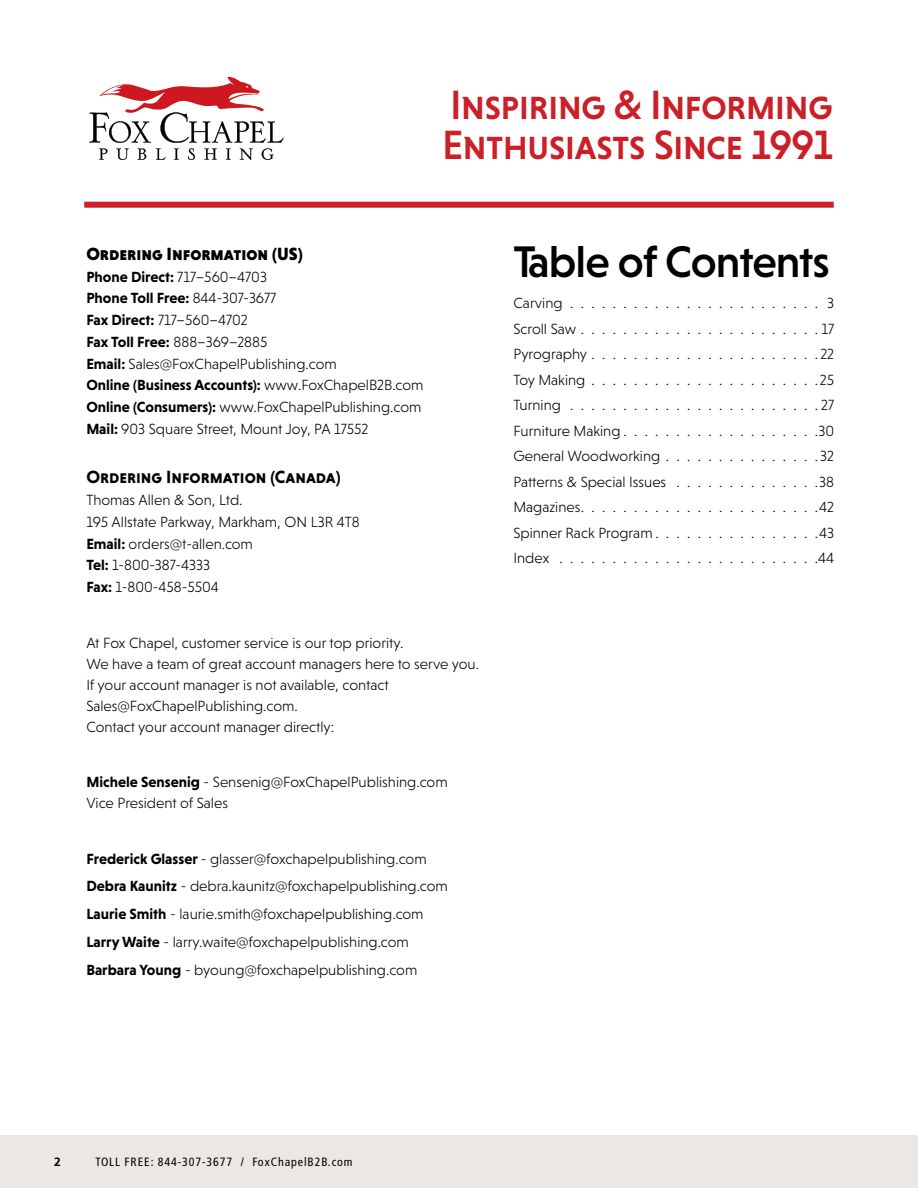
<style>
.page{position:relative;width:918px;height:1188px;background:#fff}
.page>*{position:absolute;margin:0;border:0;box-sizing:border-box;transform-origin:0 0}
.t1{font:500 45px "Niveau Grotesk";letter-spacing:-.025em;color:#000}
.t2{font:41.7px/40.5px "Niveau Grotesk Medium Small Caps";letter-spacing:-.02em;color:#cb2027}
.t3{font:18px "Niveau Grotesk Bold Small Caps";color:#000}
.t4{font:18px "Niveau Grotesk Black Small Caps";color:#000}
.t5{font:300 15px/21.8px "Niveau Grotesk";color:#000}
.t6{font:condensed 12px "Frutiger";letter-spacing:.075em;color:#000}
.t7{font:700 12px "Frutiger";color:#000}
.s1{font-weight:700}
</style>
<div class="page">
<div style="left:0;top:1135px;width:918px;height:53px;background:#ebe7e3"></div>
<svg style="left:89px;top:77px;width:194px;height:83px"></svg>
<div style="left:84px;top:202px;width:750px;height:6px;background:#cb2027"></div>
<h2 class="t2" style="left:442px;top:84px;width:392px">Inspiring &amp; Informing<br>Enthusiasts Since 1991</h2>
<p class="t4" style="left:86px;top:243px;width:218px">Ordering Information (US)</p>
<p class="t5" style="left:86px;top:266px;width:339px"><span class="s1">Phone Direct:</span> 717–560–4703<br><span class="s1">Phone Toll Free:</span> 844-307-3677<br><span class="s1">Fax Direct:</span> 717–560–4702<br><span class="s1">Fax Toll Free:</span> 888–369–2885<br><span class="s1">Email:</span> Sales@FoxChapelPublishing.com<br><span class="s1">Online (Business Accounts):</span> www.FoxChapelB2B.com <span class="s1">Online (Consumers):</span> www.FoxChapelPublishing.com <span class="s1">Mail:</span> 903 Square Street, Mount Joy, PA 17552</p>
<p class="t3" style="left:86px;top:467px;width:256px">Ordering Information (Canada)</p>
<p class="t5" style="left:86px;top:489px;width:275px">Thomas Allen &amp; Son, Ltd.<br>195 Allstate Parkway, Markham, ON L3R 4T8<br><span class="s1">Email:</span> orders@t-allen.com<br><span class="s1">Tel:</span> 1-800-387-4333<br><span class="s1">Fax:</span> 1-800-458-5504</p>
<h1 class="t1" style="left:513px;top:236px;width:318px">Table of Contents</h1>
<p class="t5" style="left:513px;top:292px;width:51px">Carving</p>
<p class="t5" style="left:827px;top:292px;width:8px">3</p>
<p class="t5" style="left:513px;top:318px;width:64px">Scroll Saw</p>
<p class="t5" style="left:821px;top:318px;width:14px">17</p>
<p class="t5" style="left:513px;top:343px;width:75px">Pyrography</p>
<p class="t5" style="left:820px;top:343px;width:15px">22</p>
<p class="t5" style="left:513px;top:369px;width:74px">Toy Making</p>
<p class="t5" style="left:820px;top:369px;width:16px">25</p>
<p class="t5" style="left:513px;top:394px;width:49px">Turning</p>
<p class="t5" style="left:513px;top:392px;width:322px;line-height:25.5px;text-align:justify;text-indent:308px">27<br>Furniture Making . . . . . . . . . . . . . . . . . . 30<br>General Woodworking</p>
<p class="t5" style="left:820px;top:445px;width:15px">32</p>
<p class="t5" style="left:513px;top:469px;width:322px;line-height:25.5px;text-align:justify;text-indent:306px">38<br>Magazines . . . . . . . . . . . . . . . . . . . . . . 42<br>Spinner Rack Program . . . . . . . . . . . . . . . 43<br>Index</p>
<p class="t5" style="left:513px;top:471px;width:154px">Patterns &amp; Special Issues</p>
<p class="t5" style="left:818px;top:547px;width:18px">44</p>
<p class="t5" style="left:86px;top:632px;width:392px;line-height:21px">At Fox Chapel, customer service is our top priority.<br>We have a team of great account managers here to serve you.<br>If your account manager is not available, contact Sales@FoxChapelPublishing.com.<br>Contact your account manager directly:</p>
<p class="t5" style="left:86px;top:771px;width:363px;line-height:21px"><span class="s1">Michele Sensenig</span> - Sensenig@FoxChapelPublishing.com<br>Vice President of Sales</p>
<p class="t5" style="left:86px;top:845px;width:363px;line-height:27.8px"><span class="s1">Frederick Glasser</span> - glasser@foxchapelpublishing.com <span class="s1">Debra Kaunitz</span> - debra.kaunitz@foxchapelpublishing.com <span class="s1">Laurie Smith</span> - laurie.smith@foxchapelpublishing.com <span class="s1">Larry Waite</span> - larry.waite@foxchapelpublishing.com <span class="s1">Barbara Young</span> - byoung@foxchapelpublishing.com</p>
<p class="t7" style="left:54px;top:1155px;width:8px">2</p>
<p class="t6" style="left:95px;top:1155px;width:259px">TOLL FREE: 844-307-3677 / FoxChapelB2B.com</p>
</div>
